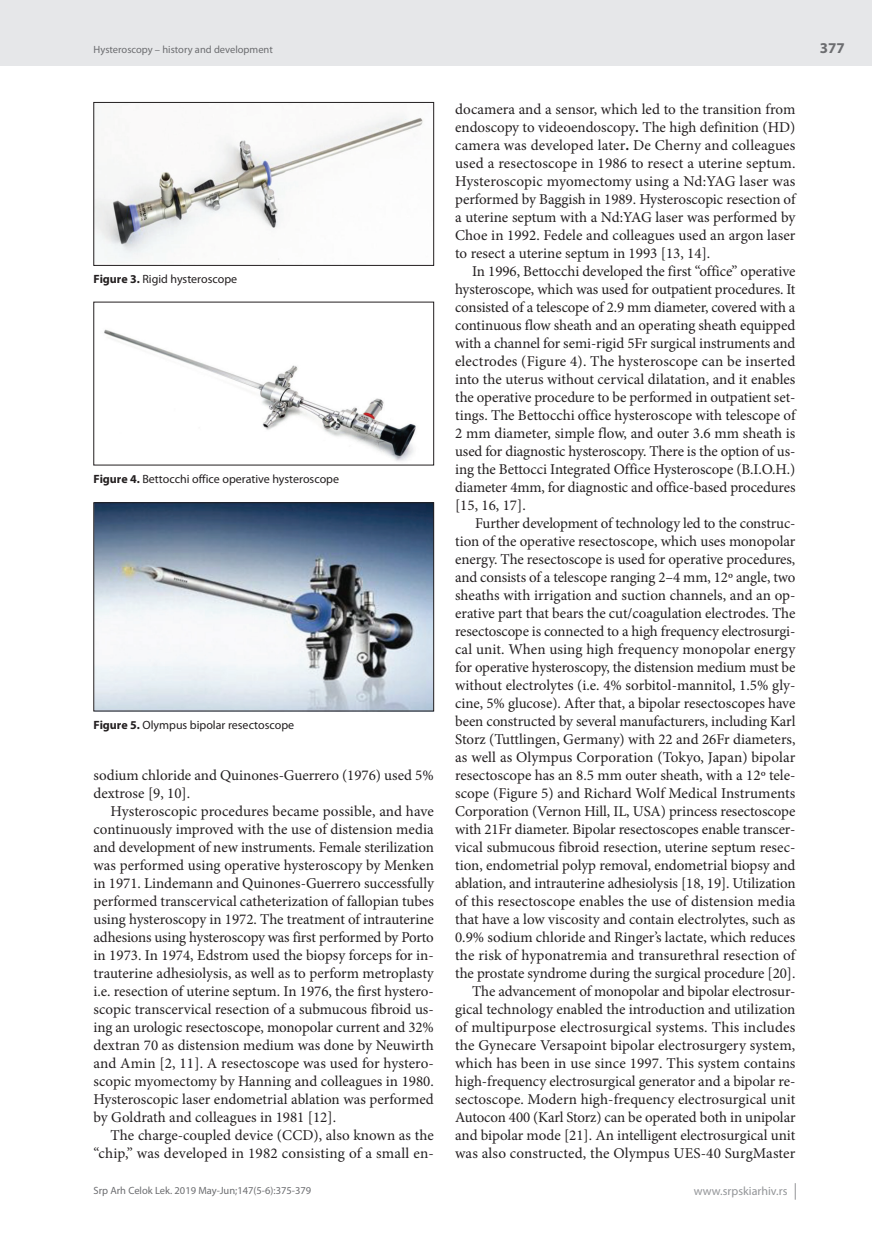
<style>
.page{position:relative;width:872px;height:1234px;background:#fff}
.page>*{position:absolute;margin:0;border:0;box-sizing:border-box;transform-origin:0 0}
.t1{font:15px/18px "Minion Pro";color:#231f20;text-align:justify}
.t2{font:700 15px "Myriad Pro";color:#6c6d70}
.t3{font:12px "Myriad Pro";color:#231f20}
.t4{font:12px "Myriad Pro";color:#939598}
.t5{font:10.5px "Myriad Pro";color:#6c6d70}
.s1{font-weight:700}
</style>
<div class="page">
<div style="left:0;top:0;width:872px;height:66px;background:#e6e7e9"></div>
<svg style="left:795px;top:1183px;width:1px;height:16px"></svg>
<img style="left:96px;top:116px;width:327px;height:146px">
<div style="left:94px;top:102px;width:340px;height:163px;border:1px solid #231f20"></div>
<img style="left:104px;top:329px;width:312px;height:132px">
<img style="left:96px;top:504px;width:336px;height:205px">
<div style="left:94px;top:502px;width:340px;height:209px;border:1px solid #231f20"></div>
<p class="t5" style="left:94px;top:43px;width:181px">Hysteroscopy – history and development</p>
<p class="t3" style="left:94px;top:271px;width:145px"><span class="s1">Figure 3.</span> Rigid hysteroscope</p>
<p class="t3" style="left:94px;top:471px;width:247px"><span class="s1">Figure 4.</span> Bettocchi office operative hysteroscope</p>
<p class="t3" style="left:94px;top:717px;width:202px"><span class="s1">Figure 5.</span> Olympus bipolar resectoscope</p>
<p class="t1" style="left:94px;top:766px;width:342px">sodium chloride and Quinones-Guerrero (1976) used 5% dextrose [9, 10].</p>
<p class="t1" style="left:94px;top:802px;width:342px;text-indent:17px">Hysteroscopic procedures became possible, and have continuously improved with the use of distension media and development of new instruments. Female sterilization was performed using operative hysteroscopy by Menken in 1971. Lindemann and Quinones-Guerrero successfully performed transcervical catheterization of fallopian tubes using hysteroscopy in 1972. The treatment of intrauterine adhesions using hysteroscopy was first performed by Porto in 1973. In 1974, Edstrom used the biopsy forceps for in&shy;trauterine adhesiolysis, as well as to perform metroplasty i.e. resection of uterine septum. In 1976, the first hystero&shy;scopic transcervical resection of a submucous fibroid us&shy;ing an urologic resectoscope, monopolar current and 32% dextran 70 as distension medium was done by Neuwirth and Amin [2, 11]. A resectoscope was used for hystero&shy;scopic myomectomy by Hanning and colleagues in 1980.<br>Hysteroscopic laser endometrial ablation was performed by Goldrath and colleagues in 1981 [12].</p>
<p class="t1" style="left:94px;top:1126px;width:342px;text-align:right">The charge-coupled device (CCD), also known as the “chip,” was developed in 1982 consisting of a small en-</p>
<p class="t1" style="left:455px;top:100px;width:342px">docamera and a sensor, which led to the transition from endoscopy to videoendoscopy<span class="s1">.</span> The high definition (HD) camera was developed later<span class="s1">.</span> De Cherny and colleagues used a resectoscope in 1986 to resect a uterine septum.<br>Hysteroscopic myomectomy using a Nd:YAG laser was performed by Baggish in 1989. Hysteroscopic resection of a uterine septum with a Nd:YAG laser was performed by Choe in 1992. Fedele and colleagues used an argon laser to resect a uterine septum in 1993 [13, 14].</p>
<p class="t1" style="left:455px;top:262px;width:342px;text-indent:17px">In 1996, Bettocchi developed the first “office” operative hysteroscope, which was used for outpatient procedures. It consisted of a telescope of 2.9 mm diameter, covered with a continuous flow sheath and an operating sheath equipped with a channel for semi-rigid 5Fr surgical instruments and electrodes (Figure 4). The hysteroscope can be inserted into the uterus without cervical dilatation, and it enables the operative procedure to be performed in outpatient set&shy;tings. The Bettocchi office hysteroscope with telescope of 2 mm diameter, simple flow, and outer 3.6 mm sheath is used for diagnostic hysteroscopy. There is the option of us&shy;ing the Bettocci Integrated Office Hysteroscope (B.I.O.H.) diameter 4mm, for diagnostic and office-based procedures [15, 16, 17].</p>
<p class="t1" style="left:455px;top:514px;width:342px;text-align:right">Further development of technology led to the construc&shy;tion of the operative resectoscope, which uses monopolar energy. The resectoscope is used for operative procedures, and consists of a telescope ranging 2–4 mm, 12º angle, two sheaths with irrigation and suction channels, and an op&shy;erative part that bears the cut/coagulation electrodes. The resectoscope is connected to a high frequency electrosurgi&shy;cal unit. When using high frequency monopolar energy for operative hysteroscopy, the distension medium must be without electrolytes (i.e. 4% sorbitol-mannitol, 1.5% gly&shy;cine, 5% glucose). After that, a bipolar resectoscopes have been constructed by several manufacturers, including Karl Storz (Tuttlingen, Germany) with 22 and 26Fr diameters, as well as Olympus Corporation (Tokyo, Japan) bipolar resectoscope has an 8.5 mm outer sheath, with a 12º tele&shy;scope (Figure 5) and Richard Wolf Medical Instruments Corporation (Vernon Hill, IL, USA) princess resectoscope with 21Fr diameter. Bipolar resectoscopes enable transcer&shy;vical submucous fibroid resection, uterine septum resec&shy;tion, endometrial polyp removal, endometrial biopsy and ablation, and intrauterine adhesiolysis [18, 19]. Utilization of this resectoscope enables the use of distension media that have a low viscosity and contain electrolytes, such as 0.9% sodium chloride and Ringer’s lactate, which reduces the risk of hyponatremia and transurethral resection of the prostate syndrome during the surgical procedure [20].<br>The advancement of monopolar and bipolar electrosur&shy;gical technology enabled the introduction and utilization of multipurpose electrosurgical systems. This includes the Gynecare Versapoint bipolar electrosurgery system, which has been in use since 1997. This system contains high-frequency electrosurgical generator and a bipolar re&shy;sectoscope. Modern high-frequency electrosurgical unit Autocon 400 (Karl Storz) can be operated both in unipolar and bipolar mode [21]. An intelligent electrosurgical unit was also constructed, the Olympus UES-40 SurgMaster</p>
<p class="t5" style="left:94px;top:1184px;width:219px">Srp Arh Celok Lek. 2019 May-Jun;147(5-6):375-379</p>
<p class="t4" style="left:694px;top:1183px;width:95px">www.srpskiarhiv.rs</p>
<p class="t2" style="left:820px;top:38px;width:26px">377</p>
</div>
